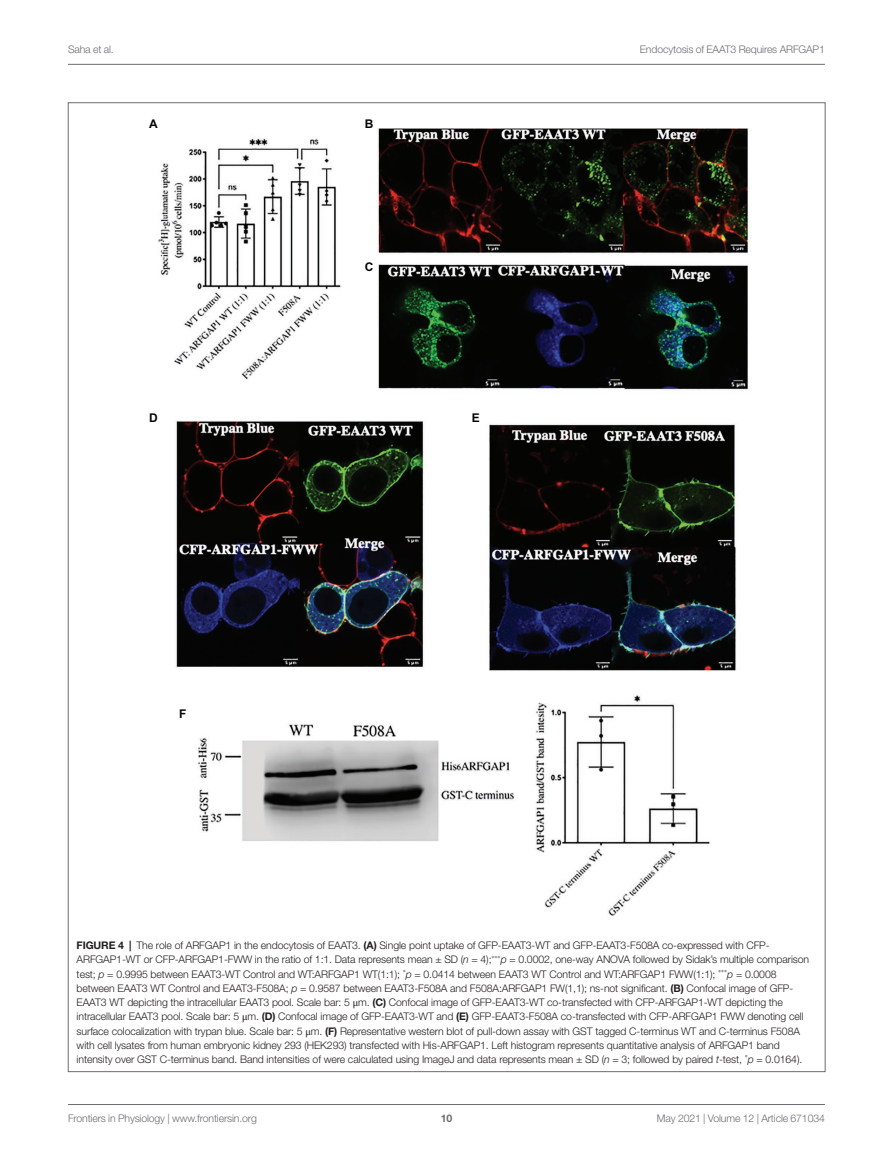
<style>
.page{position:relative;width:893px;height:1170px;background:#fff}
.page>*{position:absolute;margin:0;border:0;box-sizing:border-box;transform-origin:0 0}
.t1{font:700 12px "Arial";color:#040503}
.FIG_LEG{font:300 10.5px/14.2px "Helvetica Neue LT Std";letter-spacing:-.01em;color:#231f20}
.t2{font:300 10.5px "Helvetica Neue LT Std";letter-spacing:-.015em;color:#6c6d70}
.t3{font:700 10.5px "Helvetica Neue LT Std";color:#6c6d70}
.s1{font-weight:700}
.s2{font-style:italic}
.s3{font-family:"STIX General";font-weight:400}
</style>
<div class="page">
<hr style="left:68px;top:64px;width:757px;height:1px;background:#6c6d70">
<hr style="left:68px;top:1104px;width:757px;height:1px;background:#6c6d70">
<img style="left:158px;top:128px;width:591px;height:788px">
<p class="t2" style="left:68px;top:42px;width:47px">Saha et al.</p>
<p class="t2" style="left:640px;top:42px;width:187px">Endocytosis of EAAT3 Requires ARFGAP1</p>
<p class="t1" style="left:149px;top:115px;width:10px">A</p>
<p class="t1" style="left:149px;top:409px;width:10px">D</p>
<p class="t1" style="left:179px;top:705px;width:9px">F</p>
<p class="t1" style="left:365px;top:115px;width:10px">B</p>
<p class="t1" style="left:365px;top:258px;width:10px">C</p>
<p class="t1" style="left:472px;top:409px;width:10px">E</p>
<p class="FIG_LEG" style="left:77px;top:937px;width:734px"><span class="s1">FIGURE 4 |</span> The role of ARFGAP1 in the endocytosis of EAAT3. <span class="s1">(A)</span> Single point uptake of GFP-EAAT3-WT and GFP-EAAT3-F508A co-expressed with CFP-ARFGAP1-WT or CFP-ARFGAP1-FWW in the ratio of 1:1. Data represents mean ± SD (<span class="s2">n</span> = 4);<sup>***</sup><span class="s2">p</span> = 0.0002, one-way ANOVA followed by Sidak’s multiple comparison test; <span class="s2">p</span> = 0.9995 between EAAT3-WT Control and WT:ARFGAP1 WT(1:1); <sup>*</sup><span class="s2">p</span> = 0.0414 between EAAT3 WT Control and WT:ARFGAP1 FWW(1:1); <sup>***</sup><span class="s2">p</span> = 0.0008 between EAAT3 WT Control and EAAT3-F508A; <span class="s2">p</span> = 0.9587 between EAAT3-F508A and F508A:ARFGAP1 FW(1,1); ns-not significant. <span class="s1">(B)</span> Confocal image of GFP-EAAT3 WT depicting the intracellular EAAT3 pool. Scale bar: 5 <span class="s3">μ</span>m. <span class="s1">(C)</span> Confocal image of GFP-EAAT3-WT co-transfected with CFP-ARFGAP1-WT depicting the intracellular EAAT3 pool. Scale bar: 5 <span class="s3">μ</span>m. <span class="s1">(D)</span> Confocal image of GFP-EAAT3-WT and <span class="s1">(E)</span> GFP-EAAT3-F508A co-transfected with CFP-ARFGAP1 FWW denoting cell surface colocalization with trypan blue. Scale bar: 5 <span class="s3">μ</span>m. <span class="s1">(F)</span> Representative western blot of pull-down assay with GST tagged C-terminus WT and C-terminus F508A with cell lysates from human embryonic kidney 293 (HEK293) transfected with His-ARFGAP1. Left histogram represents quantitative analysis of ARFGAP1 band intensity over GST C-terminus band. Band intensities of were calculated using ImageJ and data represents mean ± SD (<span class="s2">n</span> = 3; followed by paired <span class="s2">t</span>-test, <sup>*</sup><span class="s2">p</span> = 0.0164).</p>
<p class="t2" style="left:68px;top:1111px;width:190px">Frontiers in Physiology | www.frontiersin.org</p>
<p class="t3" style="left:441px;top:1111px;width:13px">10</p>
<p class="t2" style="left:657px;top:1111px;width:169px">May 2021 | Volume 12 | Article 671034</p>
</div>
